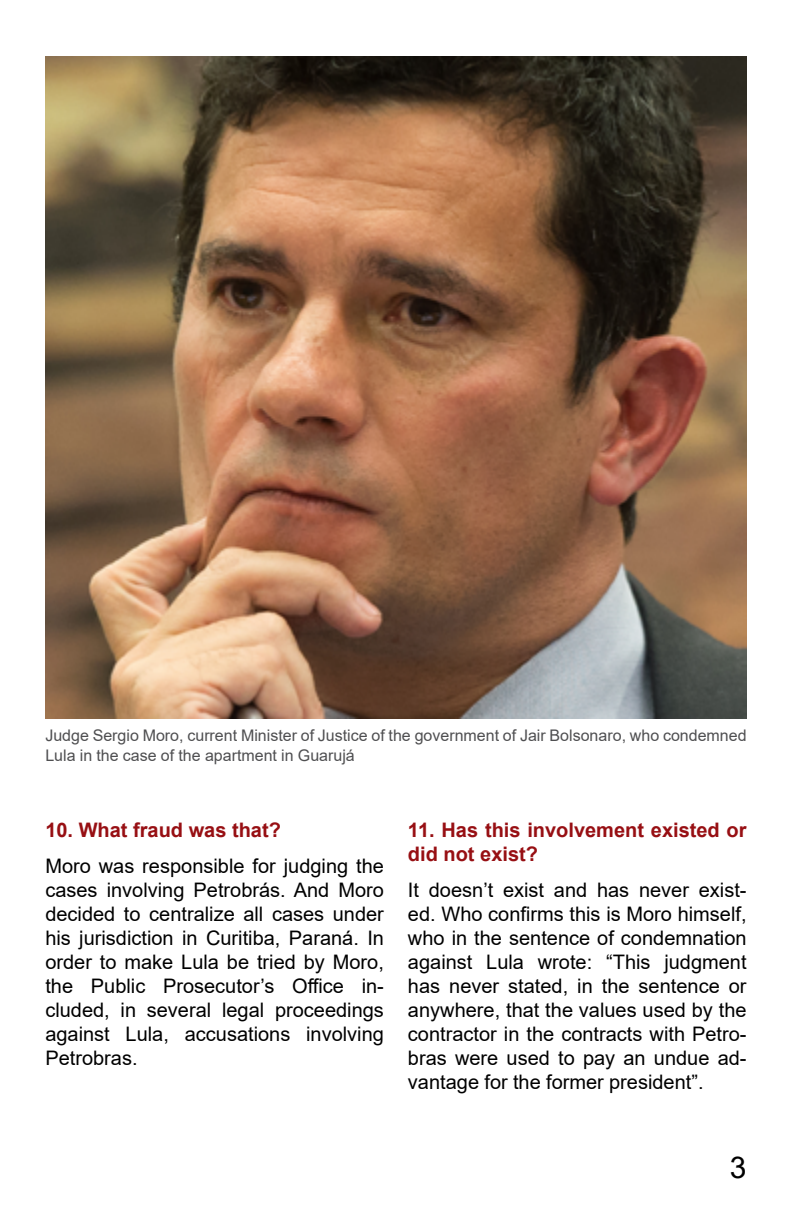
<style>
.page{position:relative;width:792px;height:1224px;background:#fff}
.page>*{position:absolute;margin:0;border:0;box-sizing:border-box;transform-origin:0 0}
.t1{font:30px "Arial";color:#000}
.t2{font:20px/24px "Arial";color:#000;text-align:justify}
.t3{font:700 20px/24px "Arial";color:#970f13}
.t4{font:16px/20px "Arial";color:#4f4f51}
</style>
<div class="page">
<img style="left:45px;top:57px;width:702px;height:661px">
<p class="t4" style="left:45px;top:725px;width:703px">Judge Sergio Moro, current Minister of Justice of the government of Jair Bolsonaro, who condemned<br>Lula in the case of the apartment in Guarujá</p>
<p class="t3" style="left:45px;top:818px;width:237px">10. What fraud was that?</p>
<p class="t2" style="left:45px;top:853px;width:340px">Moro was responsible for judging the cases involving Petrobrás. And Moro decided to centralize all cases under his jurisdiction in Curitiba, Paraná. In order to make Lula be tried by Moro, the Public Prosecutor’s Office in&shy;cluded, in several legal proceedings against Lula, accusations involving Petrobras.</p>
<p class="t3" style="left:408px;top:818px;width:340px">11. Has this involvement existed or did not exist?</p>
<p class="t2" style="left:408px;top:877px;width:340px">It doesn’t exist and has never exist&shy;ed. Who confirms this is Moro himself, who in the sentence of condemnation against Lula wrote: “This judgment has never stated, in the sentence or anywhere, that the values used by the contractor in the contracts with Petro&shy;bras were used to pay an undue ad&shy;vantage for the former president”.</p>
<h1 class="t1" style="left:730px;top:1147px;width:18px">3</h1>
</div>
